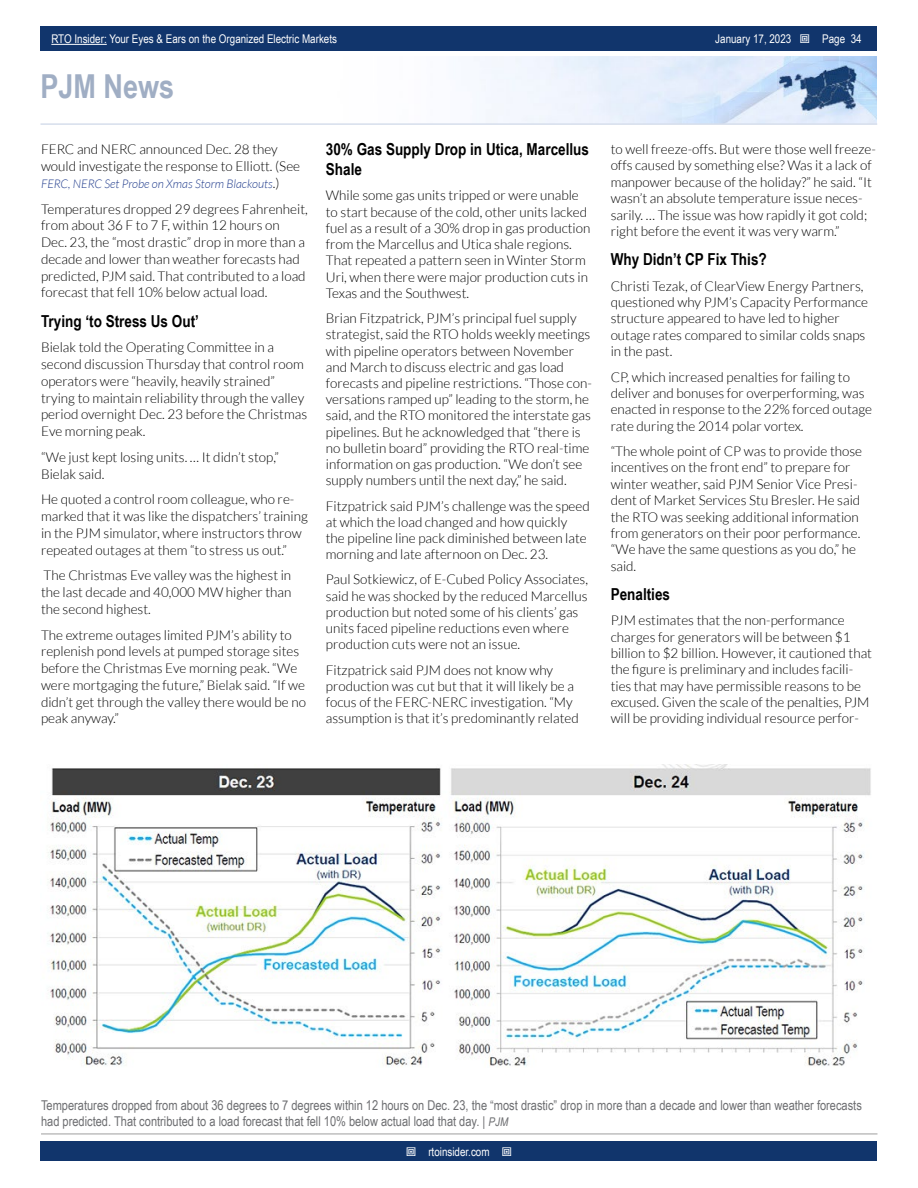
<style>
.page{position:relative;width:918px;height:1188px;background:#fff}
.page>*{position:absolute;margin:0;border:0;box-sizing:border-box;transform-origin:0 0}
.t1{font:700 33px "Arial Narrow";color:#a0aec4}
.t2{font:700 16.5px/19.8px "Arial Narrow";color:#000}
.t3{font:300 13.5px/16.2px "Lato";color:#000}
.t4{font:13.5px/16.2px "Arial Narrow";color:#6d6e71}
.t5{font:12px "Arial Narrow";color:#fff}
.t6{font:italic 300 12px "Lato";color:#25408f}
.s1{font-style:normal;font-size:13.5px;color:#000}
.s2{font-style:italic;font-size:12px}
</style>
<div class="page">
<div style="left:41px;top:1142px;width:836px;height:19px;background:#11356c"></div>
<div style="left:41px;top:27px;width:836px;height:24px;background:#11356c"></div>
<hr style="left:51px;top:44px;width:56px;height:1px;background:#fff">
<img style="left:474px;top:56px;width:403px;height:67px">
<hr style="left:40px;top:123px;width:837px;height:2px;background:#d6deec">
<hr style="left:41px;top:1133px;width:836px;height:2px;background:#bfbfbf">
<img style="left:47px;top:764px;width:824px;height:302px">
<p class="t5" style="left:51px;top:30px;width:287px">RTO Insider: Your Eyes &amp; Ears on the Organized Electric Markets</p>
<p class="t5" style="left:715px;top:30px;width:78px">January 17, 2023</p>
<p class="t5" style="left:822px;top:30px;width:41px">Page 34</p>
<h1 class="t1" style="left:40px;top:61px;width:135px">PJM News</h1>
<p class="t3" style="left:41px;top:141px;width:261px;line-height:16.8px">FERC and NERC announced Dec. 28 they would investigate the response to Elliott. (See</p>
<p class="t6" style="left:41px;top:177px;width:240px">FERC, NERC Set Probe on Xmas Storm Blackouts<span class="s1">.)</span></p>
<p class="t3" style="left:41px;top:200px;width:268px;line-height:16.8px">Temperatures dropped 29 degrees Fahrenheit, from about 36 F to 7 F, within 12 hours on<br>Dec. 23, the “most drastic” drop in more than a decade and lower than weather forecasts had predicted, PJM said. That contributed to a load forecast that fell 10% below actual load.</p>
<p class="t2" style="left:41px;top:310px;width:159px">Trying ‘to Stress Us Out’</p>
<p class="t3" style="left:41px;top:339px;width:268px;line-height:16.8px">Bielak told the Operating Committee in a second discussion Thursday that control room operators were “heavily, heavily strained” trying to maintain reliability through the valley period overnight Dec. 23 before the Christmas Eve morning peak.</p>
<p class="t3" style="left:41px;top:449px;width:239px;line-height:16.8px">“We just kept losing units. … It didn’t stop,”<br>Bielak said.</p>
<p class="t3" style="left:41px;top:491px;width:268px;line-height:16.8px">He quoted a control room colleague, who re&shy;marked that it was like the dispatchers’ training in the PJM simulator, where instructors throw repeated outages at them “to stress us out.”</p>
<p class="t3" style="left:41px;top:567px;width:252px;line-height:16.8px;text-align:justify">The Christmas Eve valley was the highest in the last decade and 40,000 MW higher than the second highest.</p>
<p class="t3" style="left:41px;top:627px;width:267px;line-height:16.8px">The extreme outages limited PJM’s ability to replenish pond levels at pumped storage sites before the Christmas Eve morning peak. “We were mortgaging the future,” Bielak said. “If we didn’t get through the valley there would be no peak anyway.”</p>
<p class="t2" style="left:326px;top:139px;width:265px">30% Gas Supply Drop in Utica, Marcellus<br>Shale</p>
<p class="t3" style="left:326px;top:188px;width:266px">While some gas units tripped or were unable to start because of the cold, other units lacked fuel as a result of a 30% drop in gas production from the Marcellus and Utica shale regions.<br>That repeated a pattern seen in Winter Storm Uri, when there were major production cuts in Texas and the Southwest.</p>
<p class="t3" style="left:326px;top:310px;width:268px">Brian Fitzpatrick, PJM’s principal fuel supply strategist, said the RTO holds weekly meetings with pipeline operators between November and March to discuss electric and gas load forecasts and pipeline restrictions. “Those con&shy;versations ramped up” leading to the storm, he said, and the RTO monitored the interstate gas pipelines. But he acknowledged that “there is no bulletin board” providing the RTO real-time information on gas production. “We don’t see supply numbers until the next day,” he said.</p>
<p class="t3" style="left:326px;top:498px;width:265px">Fitzpatrick said PJM’s challenge was the speed at which the load changed and how quickly the pipeline line pack diminished between late morning and late afternoon on Dec. 23.</p>
<p class="t3" style="left:326px;top:572px;width:264px">Paul Sotkiewicz, of E-Cubed Policy Associates, said he was shocked by the reduced Marcellus production but noted some of his clients’ gas units faced pipeline reductions even where production cuts were not an issue.</p>
<p class="t3" style="left:326px;top:662px;width:254px">Fitzpatrick said PJM does not know why production was cut but that it will likely be a focus of the FERC-NERC investigation. “My assumption is that it’s predominantly related</p>
<p class="t3" style="left:611px;top:141px;width:267px">to well freeze-offs. But were those well freeze&shy;offs caused by something else? Was it a lack of manpower because of the holiday?” he said. “It wasn’t an absolute temperature issue neces&shy;sarily. … The issue was how rapidly it got cold; right before the event it was very warm.”</p>
<p class="t2" style="left:611px;top:249px;width:158px">Why Didn’t CP Fix This?</p>
<p class="t3" style="left:611px;top:278px;width:259px">Christi Tezak, of ClearView Energy Partners, questioned why PJM’s Capacity Performance structure appeared to have led to higher outage rates compared to similar colds snaps in the past.</p>
<p class="t3" style="left:611px;top:369px;width:263px">CP, which increased penalties for failing to deliver and bonuses for overperforming, was enacted in response to the 22% forced outage rate during the 2014 polar vortex.</p>
<p class="t3" style="left:611px;top:443px;width:253px">“The whole point of CP was to provide those incentives on the front end” to prepare for winter weather, said PJM Senior Vice Presi&shy;dent of Market Services Stu Bresler. He said the RTO was seeking additional information from generators on their poor performance. “We have the same questions as you do,” he said.</p>
<p class="t2" style="left:611px;top:583px;width:61px">Penalties</p>
<p class="t3" style="left:611px;top:612px;width:263px">PJM estimates that the non-performance charges for generators will be between $1 billion to $2 billion. However, it cautioned that the figure is preliminary and includes facili&shy;ties that may have permissible reasons to be excused. Given the scale of the penalties, PJM will be providing individual resource perfor-</p>
<p class="t4" style="left:41px;top:1097px;width:822px">Temperatures dropped from about 36 degrees to 7 degrees within 12 hours on Dec. 23, the “most drastic” drop in more than a decade and lower than weather forecasts had predicted. That contributed to a load forecast that fell 10% below actual load that day. | <span class="s2">PJM</span></p>
<p class="t5" style="left:428px;top:1143px;width:63px">rtoinsider.com</p>
</div>
